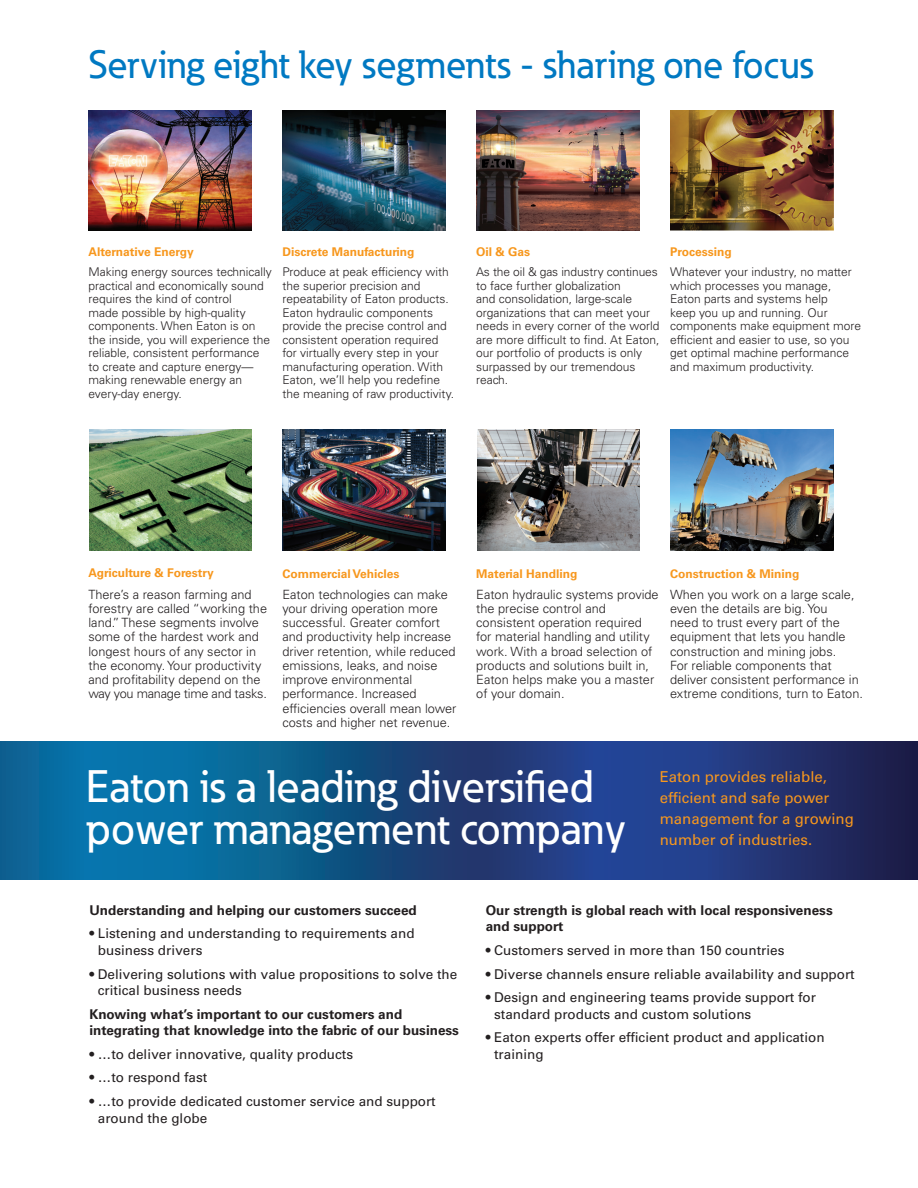
<style>
.page{position:relative;width:918px;height:1188px;background:#fff}
.page>*{position:absolute;margin:0;border:0;box-sizing:border-box;transform-origin:0 0}
.t1{font:500 45px/42px "Eaton";color:#fff}
.t2{font:500 39px "Eaton";color:#0079c2}
.t3{font:15px/21px "Univers LT Std";color:#f7971d}
.t4{font:13.5px/16.5px "Univers LT Std";color:#231f20}
.t5{font:700 13.5px/16.5px "Univers LT Std";color:#231f20}
.t6{font:300 12.75px/14.2px "Univers LT Std";color:#231f20}
.t7{font:300 12px/13.5px "Univers LT Std";color:#231f20}
.t8{font:700 12px "Univers LT Std";color:#f7971d}
</style>
<div class="page">
<svg style="left:0;top:742px;width:918px;height:137px;background:#174b85"></svg>
<hr style="left:0;top:798px;width:1px;height:36px;background:#0c5d8e">
<img style="left:89px;top:430px;width:163px;height:120px">
<img style="left:477px;top:430px;width:163px;height:120px">
<img style="left:88px;top:110px;width:164px;height:121px">
<img style="left:282px;top:110px;width:164px;height:121px">
<img style="left:476px;top:110px;width:164px;height:121px">
<img style="left:670px;top:110px;width:164px;height:121px">
<img style="left:282px;top:430px;width:164px;height:120px">
<img style="left:670px;top:430px;width:164px;height:120px">
<h2 class="t2" style="left:88px;top:41px;width:726px">Serving eight key segments - sharing one focus</h2>
<p class="t8" style="left:88px;top:245px;width:107px">Alternative Energy</p>
<p class="t7" style="left:88px;top:265px;width:185px">Making energy sources technically practical and economically sound requires the kind of control<br>made possible by high-quality components. When Eaton is on the inside, you will experience the reliable, consistent performance to create and capture energy— making renewable energy an every-day energy.</p>
<p class="t8" style="left:282px;top:245px;width:134px">Discrete Manufacturing</p>
<p class="t7" style="left:282px;top:265px;width:173px">Produce at peak efficiency with the superior precision and repeatability of Eaton products.<br>Eaton hydraulic components provide the precise control and consistent operation required for virtually every step in your manufacturing operation. With<br>Eaton, we’ll help you redefine the meaning of raw productivity.</p>
<p class="t8" style="left:476px;top:245px;width:56px">Oil &amp; Gas</p>
<p class="t7" style="left:476px;top:265px;width:185px">As the oil &amp; gas industry continues to face further globalization<br>and consolidation, large-scale organizations that can meet your needs in every corner of the world are more difficult to find. At Eaton, our portfolio of products is only surpassed by our tremendous reach.</p>
<p class="t8" style="left:670px;top:245px;width:63px">Processing</p>
<p class="t7" style="left:670px;top:265px;width:193px">Whatever your industry, no matter which processes you manage,<br>Eaton parts and systems help<br>keep you up and running. Our components make equipment more efficient and easier to use, so you get optimal machine performance and maximum productivity.</p>
<p class="t8" style="left:88px;top:566px;width:127px">Agriculture &amp; Forestry</p>
<p class="t6" style="left:88px;top:587px;width:180px">There’s a reason farming and forestry are called “working the land.” These segments involve some of the hardest work and longest hours of any sector in the economy. Your productivity and profitability depend on the way you manage time and tasks.</p>
<p class="t8" style="left:282px;top:566px;width:119px">Commercial Vehicles</p>
<p class="t6" style="left:282px;top:587px;width:176px">Eaton technologies can make your driving operation more successful. Greater comfort and productivity help increase driver retention, while reduced emissions, leaks, and noise improve environmental performance. Increased efficiencies overall mean lower costs and higher net revenue.</p>
<p class="t8" style="left:476px;top:566px;width:103px">Material Handling</p>
<p class="t6" style="left:476px;top:587px;width:184px">Eaton hydraulic systems provide the precise control and consistent operation required for material handling and utility work. With a broad selection of products and solutions built in,<br>Eaton helps make you a master of your domain.</p>
<p class="t8" style="left:670px;top:566px;width:131px">Construction &amp; Mining</p>
<p class="t6" style="left:670px;top:587px;width:194px">When you work on a large scale, even the details are big. You<br>need to trust every part of the equipment that lets you handle construction and mining jobs.<br>For reliable components that deliver consistent performance in extreme conditions, turn to Eaton.</p>
<h1 class="t1" style="left:86px;top:765px;width:541px">Eaton is a leading diversified power management company</h1>
<p class="t3" style="left:660px;top:766px;width:196px">Eaton provides reliable, efficient and safe power management for a growing number of industries.</p>
<p class="t5" style="left:89px;top:902px;width:329px">Understanding and helping our customers succeed</p>
<p class="t4" style="left:98px;top:925px;width:318px;text-indent:-8px">• Listening and understanding to requirements and business drivers</p>
<p class="t4" style="left:98px;top:966px;width:361px;text-indent:-8px">• Delivering solutions with value propositions to solve the critical business needs</p>
<p class="t5" style="left:89px;top:1006px;width:371px">Knowing what’s important to our customers and integrating that knowledge into the fabric of our business</p>
<p class="t4" style="left:89px;top:1046px;width:265px">• …to deliver innovative, quality products</p>
<p class="t4" style="left:89px;top:1069px;width:119px">• …to respond fast</p>
<p class="t4" style="left:98px;top:1093px;width:339px;text-indent:-8px">• …to provide dedicated customer service and support around the globe</p>
<p class="t5" style="left:486px;top:902px;width:349px">Our strength is global reach with local responsiveness and support</p>
<p class="t4" style="left:486px;top:942px;width:300px">• Customers served in more than 150 countries</p>
<p class="t4" style="left:486px;top:966px;width:370px">• Diverse channels ensure reliable availability and support</p>
<p class="t4" style="left:494px;top:989px;width:324px;text-indent:-8px">• Design and engineering teams provide support for standard products and custom solutions</p>
<p class="t4" style="left:494px;top:1029px;width:332px;text-indent:-8px">• Eaton experts offer efficient product and application training</p>
</div>
